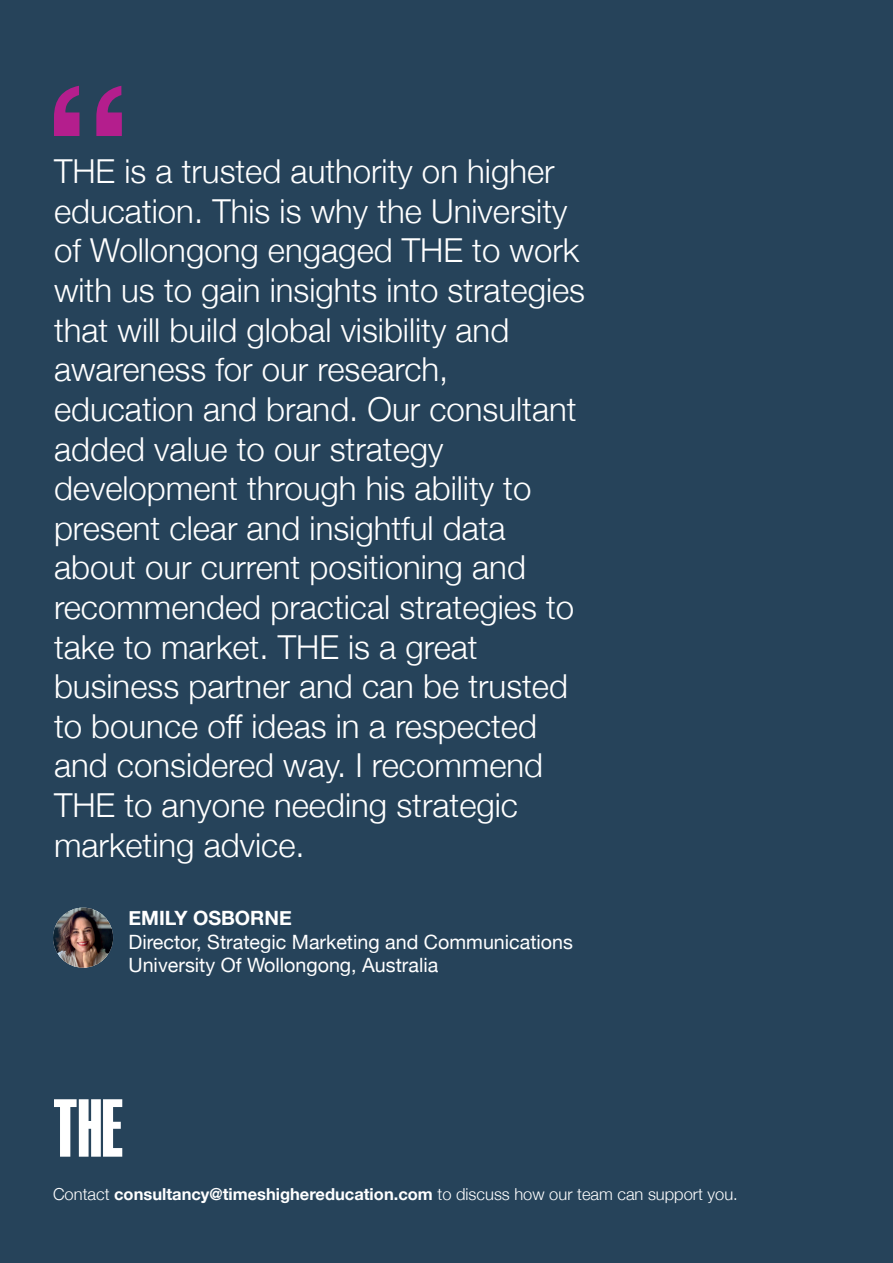
<style>
.page{position:relative;width:893px;height:1263px;background:#26435a}
.page>*{position:absolute;margin:0;border:0;box-sizing:border-box;transform-origin:0 0}
.Pull_quote_big{font:300 33px/39.6px "Helvetica Neue";color:#fff}
.t1{font:19.65px "Helvetica Neue";color:#fff}
.t2{font:700 19.65px "Helvetica Neue";color:#fff}
.Text{font:300 16.5px "Helvetica Neue";color:#fff}
.s1{font-weight:700}
</style>
<div class="page">
<svg style="left:54px;top:1099px;width:68px;height:58px"></svg>
<svg style="left:54px;top:86px;width:68px;height:50px"></svg>
<img style="left:53px;top:908px;width:60px;height:60px;border-radius:30px">
<p class="Pull_quote_big" style="left:54px;top:149px;width:533px">THE is a trusted authority on higher education. This is why the University of Wollongong engaged THE to work with us to gain insights into strategies that will build global visibility and awareness for our research, education and brand. Our consultant added value to our strategy development through his ability to present clear and insightful data about our current positioning and recommended practical strategies to take to market. THE is a great business partner and can be trusted to bounce off ideas in a respected and considered way. I recommend THE to anyone needing strategic marketing advice.</p>
<p class="t2" style="left:128px;top:902px;width:165px">EMILY OSBORNE</p>
<p class="t1" style="left:128px;top:927px;width:446px">Director, Strategic Marketing and Communications</p>
<p class="t1" style="left:128px;top:951px;width:311px">University Of Wollongong, Australia</p>
<p class="Text" style="left:53px;top:1180px;width:686px">Contact <span class="s1">consultancy@timeshighereducation.com</span> to discuss how our team can support you.</p>
</div>
